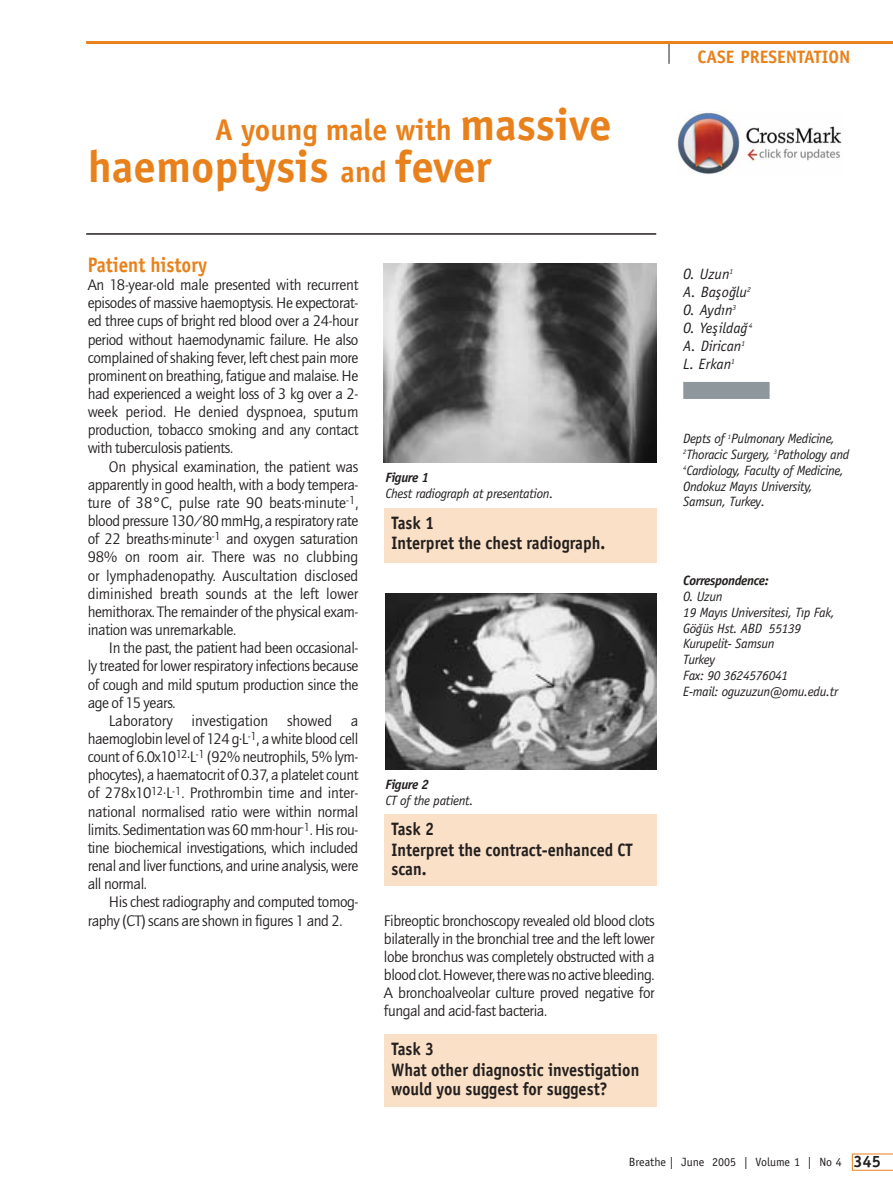
<style>
.page{position:relative;width:893px;height:1190px;background:#fff}
.page>*{position:absolute;margin:0;border:0;box-sizing:border-box;transform-origin:0 0}
.t1{font:700 45px "Officina Sans";color:#e8811c}
.t2{font:700 30px "Officina Sans";color:#e8811c}
.t3{font:700 21px "Officina Sans";color:#e8811c;scale:.9 1}
.t4{font:700 18px/20.4px "Officina Sans";color:#231f1f;scale:.9 1}
.t5{font:700 18px "Officina Sans";color:#e8811c}
.t6{font:15.75px/18.1px "Quay";letter-spacing:-.025em;color:#231f1f;text-align:justify}
.t7{font:italic 15px/18px "Officina Sans";color:#231f1f}
.t8{font:italic 13.5px/15.8px "Officina Sans";letter-spacing:-.025em;color:#231f1f}
.t9{font:italic 700 13.5px "Officina Sans";letter-spacing:-.03em;color:#231f1f}
.t10{font:12px "Officina Sans";color:#231f1f}
.s1{font-size:45px}
.s2{font-size:30px}
.s3{font-weight:700;font-size:16.5px}
</style>
<div class="page">
<div style="left:683px;top:382px;width:86px;height:17px;background:#8e979c"></div>
<hr style="left:86px;top:233px;width:570px;height:2px;background:#231f1f">
<div style="left:384px;top:1034px;width:272px;height:73px;background:#fae0c6"></div>
<svg style="left:851px;top:1153px;width:41px;height:17px"></svg>
<svg style="left:668px;top:44px;width:1px;height:20px"></svg>
<hr style="left:86px;top:41px;width:806px;height:3px;background:#e8811c">
<img style="left:384px;top:264px;width:272px;height:198px">
<img style="left:385px;top:593px;width:271px;height:176px">
<div style="left:384px;top:508px;width:272px;height:54px;background:#fae0c6"></div>
<div style="left:384px;top:814px;width:272px;height:72px;background:#fae0c6"></div>
<img style="left:677px;top:111px;width:165px;height:63px">
<h2 class="t2" style="left:215px;top:119px;width:398px">A young male with <span class="s1">massive</span></h2>
<h1 class="t1" style="left:88px;top:150px;width:405px">haemoptysis <span class="s2">and</span> fever</h1>
<h3 class="t3" style="left:88px;top:257px;width:134px">Patient history</h3>
<p class="t6" style="left:88px;top:277px;width:272px">An 18-year-old male presented with recurrent episodes of massive haemoptysis. He expectorat&shy;ed three cups of bright red blood over a 24-hour period without haemodynamic failure. He also complained of shaking fever, left chest pain more prominent on breathing, fatigue and malaise. He had experienced a weight loss of 3 kg over a 2- week period. He denied dyspnoea, sputum production, tobacco smoking and any contact with tuberculosis patients.</p>
<p class="t6" style="left:88px;top:459px;width:272px;text-indent:21px">On physical examination, the patient was apparently in good health, with a body tempera&shy;ture of 38°C, pulse rate 90 beats·minute<sup>-1</sup>, blood pressure 130/80 mmHg, a respiratory rate of 22 breaths·minute<sup>-1</sup> and oxygen saturation 98% on room air. There was no clubbing or lymphadenopathy. Auscultation disclosed diminished breath sounds at the left lower hemithorax. The remainder of the physical exam&shy;ination was unremarkable.</p>
<p class="t6" style="left:88px;top:640px;width:272px;text-indent:21px">In the past, the patient had been occasional&shy;ly treated for lower respiratory infections because of cough and mild sputum production since the age of 15 years.</p>
<p class="t6" style="left:88px;top:713px;width:272px;text-indent:21px">Laboratory investigation showed a haemoglobin level of 124 g·L<sup>-1</sup>, a white blood cell count of 6.0x10<sup>12</sup>·L<sup>-1</sup> (92% neutrophils, 5% lym&shy;phocytes), a haematocrit of 0.37, a platelet count of 278x10<sup>12</sup>·L<sup>-1</sup>. Prothrombin time and inter&shy;national normalised ratio were within normal limits. Sedimentation was 60 mm·hour<sup>-1</sup>. His rou&shy;tine biochemical investigations, which included renal and liver functions, and urine analysis, were all normal.</p>
<p class="t6" style="left:88px;top:894px;width:272px;text-indent:21px">His chest radiography and computed tomog&shy;raphy (CT) scans are shown in figures 1 and 2.</p>
<p class="t9" style="left:385px;top:472px;width:45px">Figure 1</p>
<p class="t8" style="left:385px;top:487px;width:169px">Chest radiograph at presentation.</p>
<p class="t4" style="left:391px;top:514px;width:239px">Task 1<br>Interpret the chest radiograph.</p>
<p class="t9" style="left:385px;top:779px;width:45px">Figure 2</p>
<p class="t8" style="left:385px;top:793px;width:89px">CT of the patient.</p>
<p class="t4" style="left:391px;top:820px;width:269px">Task 2<br>Interpret the contract-enhanced CT</p>
<p class="t4" style="left:391px;top:859px;width:40px">scan.</p>
<p class="t6" style="left:384px;top:912px;width:272px">Fibreoptic bronchoscopy revealed old blood clots bilaterally in the bronchial tree and the left lower lobe bronchus was completely obstructed with a blood clot. However, there was no active bleeding.<br>A bronchoalveolar culture proved negative for fungal and acid-fast bacteria.</p>
<p class="t4" style="left:391px;top:1040px;width:277px">Task 3<br>What other diagnostic investigation</p>
<p class="t4" style="left:391px;top:1079px;width:242px">would you suggest for suggest?</p>
<p class="t5" style="left:697px;top:50px;width:154px">CASE PRESENTATION</p>
<p class="t7" style="left:683px;top:266px;width:71px">O. Uzun<sup>1<br></sup>A. Bas¸og˘lu<sup>2<br></sup>O. Aydın<sup>3<br></sup>O. Yes¸ildag˘<sup>4<br></sup>A. Dirican<sup>1<br></sup>L. Erkan<sup>1</sup></p>
<p class="t8" style="left:683px;top:432px;width:167px">Depts of <sup>1</sup>Pulmonary Medicine,<br><sup>2</sup>Thoracic Surgery, <sup>3</sup>Pathology and<br><sup>4</sup>Cardiology, Faculty of Medicine,<br>Ondokuz Mayıs University,<br>Samsun, Turkey.</p>
<p class="t9" style="left:683px;top:575px;width:87px">Correspondence:</p>
<p class="t8" style="left:683px;top:589px;width:156px">O. Uzun<br>19 Mayıs Universitesi, Tıp Fak,<br>Gög˘üs Hst. ABD 55139<br>Kurupelit- Samsun<br>Turkey<br>Fax: 90 3624576041<br>E-mail: oguzuzun@omu.edu.tr</p>
<p class="t10" style="left:629px;top:1157px;width:253px">Breathe | June 2005 | Volume 1 | No 4 <span class="s3">345</span></p>
</div>
